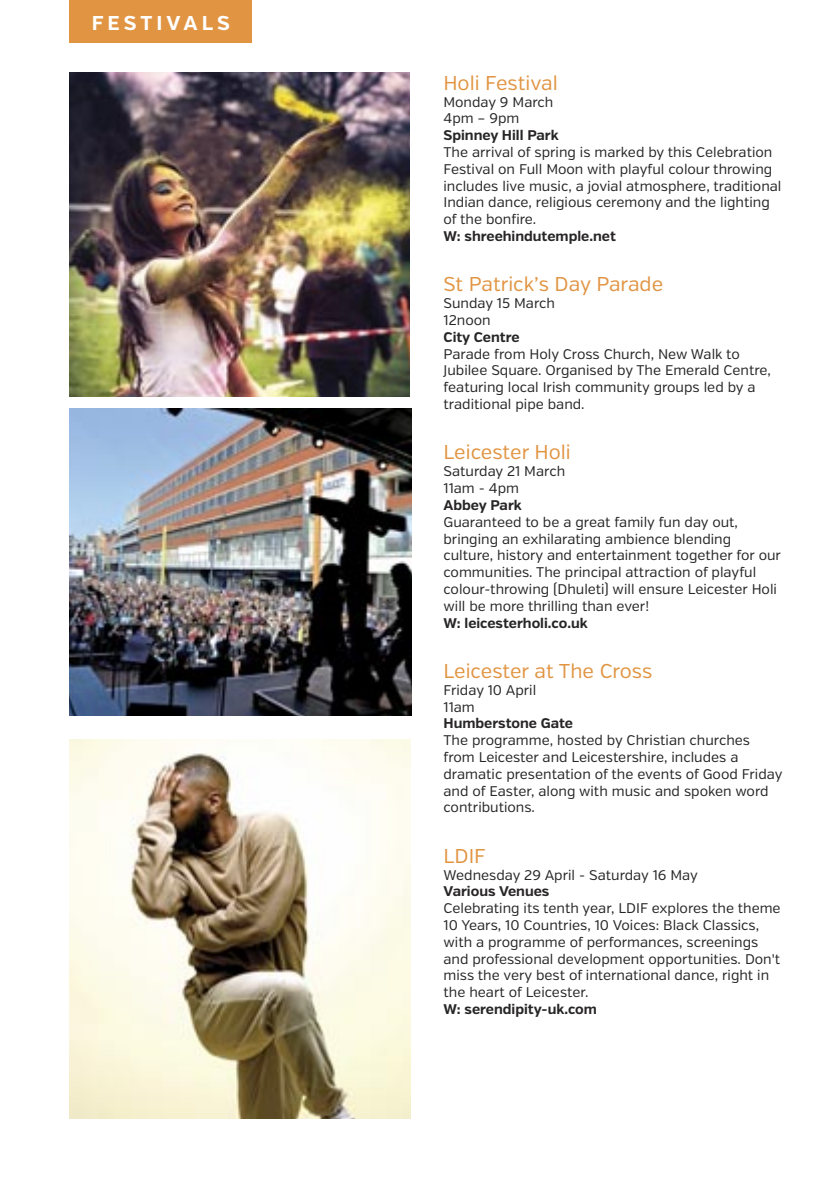
<style>
.page{position:relative;width:840px;height:1191px;background:#fff}
.page>*{position:absolute;margin:0;border:0;box-sizing:border-box;transform-origin:0 0}
.t1{font:20px "Verb";color:#e19543}
.t2{font:700 20px "Verb";letter-spacing:.2em;color:#fff}
.t3{font:14px/16.8px "Verb";color:#272526}
.t4{font:700 14px "Verb";color:#272526}
</style>
<div class="page">
<div style="left:69px;top:0;width:183px;height:43px;background:#e19543"></div>
<img style="left:69px;top:73px;width:340px;height:323px">
<img style="left:69px;top:409px;width:342px;height:306px">
<img style="left:69px;top:739px;width:341px;height:379px">
<p class="t2" style="left:92px;top:16px;width:140px">FESTIVALS</p>
<p class="t1" style="left:443px;top:75px;width:116px">Holi Festival</p>
<p class="t3" style="left:443px;top:94px;width:111px">Monday 9 March<br>4pm – 9pm</p>
<p class="t4" style="left:443px;top:130px;width:117px">Spinney Hill Park</p>
<p class="t3" style="left:443px;top:145px;width:339px">The arrival of spring is marked by this Celebration Festival on Full Moon with playful colour throwing includes live music, a jovial atmosphere, traditional Indian dance, religious ceremony and the lighting of the bonfire.</p>
<p class="t4" style="left:443px;top:231px;width:174px">W: shreehindutemple.net</p>
<p class="t1" style="left:443px;top:277px;width:221px">St Patrick’s Day Parade</p>
<p class="t3" style="left:443px;top:296px;width:113px">Sunday 15 March</p>
<p class="t3" style="left:443px;top:313px;width:49px">12noon</p>
<p class="t4" style="left:443px;top:332px;width:77px">City Centre</p>
<p class="t3" style="left:443px;top:346px;width:329px">Parade from Holy Cross Church, New Walk to Jubilee Square. Organised by The Emerald Centre, featuring local Irish community groups led by a traditional pipe band.</p>
<p class="t1" style="left:443px;top:445px;width:129px">Leicester Holi</p>
<p class="t3" style="left:443px;top:464px;width:123px">Saturday 21 March</p>
<p class="t3" style="left:443px;top:481px;width:77px">11am - 4pm</p>
<p class="t4" style="left:443px;top:500px;width:80px">Abbey Park</p>
<p class="t3" style="left:443px;top:514px;width:339px">Guaranteed to be a great family fun day out, bringing an exhilarating ambience blending culture, history and entertainment together for our communities. The principal attraction of playful colour-throwing (Dhuleti) will ensure Leicester Holi will be more thrilling than ever!</p>
<p class="t4" style="left:443px;top:617px;width:146px">W: leicesterholi.co.uk</p>
<p class="t1" style="left:443px;top:663px;width:210px">Leicester at The Cross</p>
<p class="t3" style="left:443px;top:682px;width:94px">Friday 10 April</p>
<p class="t3" style="left:443px;top:699px;width:33px">11am</p>
<p class="t4" style="left:443px;top:718px;width:131px">Humberstone Gate</p>
<p class="t3" style="left:443px;top:733px;width:340px">The programme, hosted by Christian churches from Leicester and Leicestershire, includes a dramatic presentation of the events of Good Friday and of Easter, along with music and spoken word contributions.</p>
<p class="t1" style="left:443px;top:848px;width:44px">LDIF</p>
<p class="t3" style="left:443px;top:867px;width:256px">Wednesday 29 April - Saturday 16 May</p>
<p class="t4" style="left:443px;top:886px;width:107px">Various Venues</p>
<p class="t3" style="left:443px;top:901px;width:338px">Celebrating its tenth year, LDIF explores the theme 10 Years, 10 Countries, 10 Voices: Black Classics, with a programme of performances, screenings and professional development opportunities. Don't miss the very best of international dance, right in the heart of Leicester.</p>
<p class="t4" style="left:443px;top:1004px;width:155px">W: serendipity-uk.com</p>
</div>
